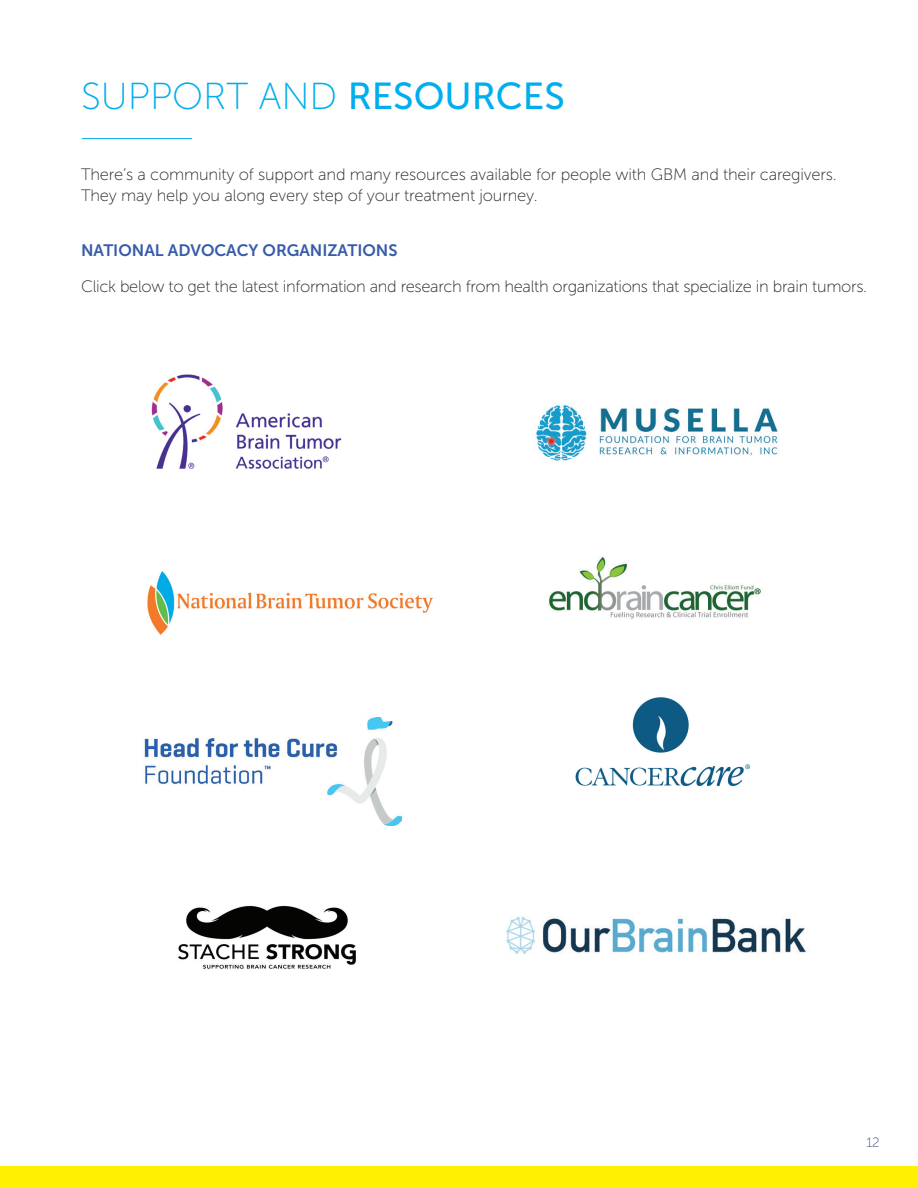
<style>
.page{position:relative;width:918px;height:1188px;background:#fff}
.page>*{position:absolute;margin:0;border:0;box-sizing:border-box;transform-origin:0 0}
.headline{font:37.5px "Museo Sans 100";color:#00aeef}
.body_copy{font:16.5px/21px "Museo Sans 100";letter-spacing:-.01em;color:#262626}
.sub{font:16.5px "Museo Sans 700";color:#385caa}
.t1{font:13.5px "Museo Sans 100";color:#394f7c}
.s1{font-family:"Museo Sans 500"}
</style>
<div class="page">
<hr style="left:82px;top:138px;width:110px;height:1px;background:#00aeef">
<img style="left:151px;top:374px;width:191px;height:95px">
<img style="left:147px;top:571px;width:286px;height:64px">
<img style="left:144px;top:718px;width:257px;height:107px">
<img style="left:536px;top:405px;width:242px;height:56px">
<img style="left:549px;top:557px;width:212px;height:62px">
<img style="left:178px;top:905px;width:178px;height:64px">
<img style="left:575px;top:697px;width:175px;height:90px">
<img style="left:506px;top:916px;width:300px;height:38px">
<div style="left:0;top:1167px;width:918px;height:21px;background:#fff101"></div>
<p class="headline" style="left:81px;top:76px;width:485px">SUPPORT AND <span class="s1">RESOURCES</span></p>
<p class="body_copy" style="left:81px;top:164px;width:757px">There’s a community of support and many resources available for people with GBM and their caregivers.<br>They may help you along every step of your treatment journey.</p>
<p class="sub" style="left:81px;top:241px;width:318px">NATIONAL ADVOCACY ORGANIZATIONS</p>
<p class="body_copy" style="left:81px;top:276px;width:788px">Click below to get the latest information and research from health organizations that specialize in brain tumors.</p>
<p class="t1" style="left:866px;top:1135px;width:15px">12</p>
</div>
